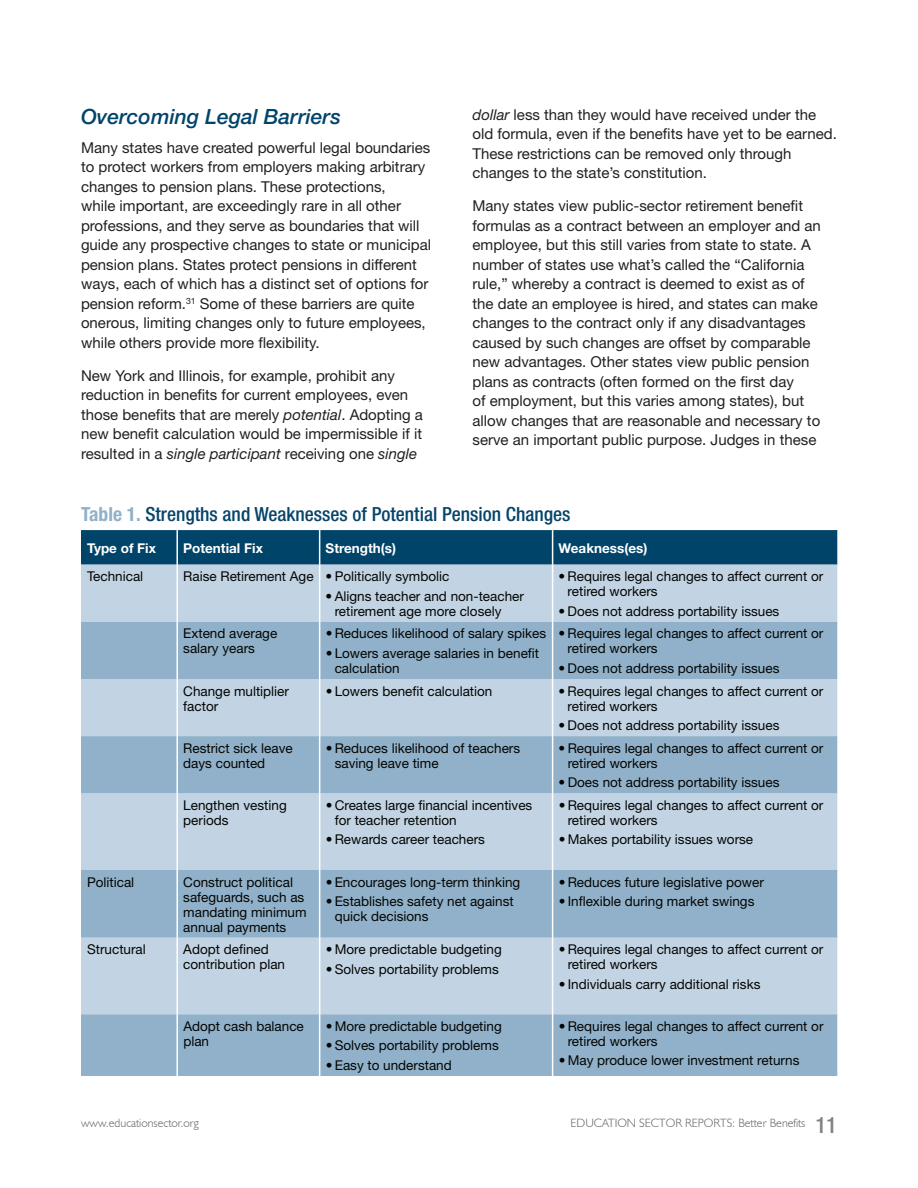
<style>
.page{position:relative;width:918px;height:1188px;background:#fff}
.page>*{position:absolute;margin:0;border:0;box-sizing:border-box;transform-origin:0 0}
.t1{font:500 condensed 22.5px "Helvetica Neue";color:#808285}
.t2{font:italic 500 21px "Helvetica Neue";color:#00446a}
.t3{font:500 condensed 19.5px "Helvetica Neue";color:#064469}
.t4{font:15px/19.5px "Helvetica Neue";color:#231f20}
.t5{font:13.5px/15px "Helvetica Neue";color:#040503}
.t6{font:700 13.5px "Helvetica Neue";color:#fff}
.t7{font:300 12px "Humanist 521 BT";color:#636366}
.s1{font-style:italic}
.s2{font-weight:700;color:#90b1c9}
</style>
<div class="page">
<div style="left:81px;top:530px;width:756px;height:35px;background:#00446a"></div>
<div style="left:81px;top:565px;width:756px;height:57px;background:#c2d4e3"></div>
<svg style="left:81px;top:622px;width:756px;height:454px;background:#a7c1d5"></svg>
<hr style="left:176px;top:530px;width:2px;height:35px;background:#fff">
<hr style="left:319px;top:530px;width:1px;height:35px;background:#fff">
<hr style="left:552px;top:530px;width:1px;height:35px;background:#fff">
<hr style="left:176px;top:565px;width:2px;height:57px;background:#fff">
<hr style="left:319px;top:565px;width:1px;height:57px;background:#fff">
<hr style="left:552px;top:565px;width:1px;height:57px;background:#fff">
<hr style="left:176px;top:622px;width:2px;height:57px;background:#fff">
<hr style="left:319px;top:622px;width:1px;height:57px;background:#fff">
<hr style="left:552px;top:622px;width:1px;height:57px;background:#fff">
<hr style="left:176px;top:679px;width:2px;height:57px;background:#fff">
<hr style="left:319px;top:679px;width:1px;height:57px;background:#fff">
<hr style="left:552px;top:679px;width:1px;height:57px;background:#fff">
<hr style="left:176px;top:736px;width:2px;height:57px;background:#fff">
<hr style="left:319px;top:736px;width:1px;height:57px;background:#fff">
<hr style="left:552px;top:736px;width:1px;height:57px;background:#fff">
<hr style="left:176px;top:793px;width:2px;height:77px;background:#fff">
<hr style="left:319px;top:793px;width:1px;height:77px;background:#fff">
<hr style="left:552px;top:793px;width:1px;height:77px;background:#fff">
<hr style="left:176px;top:870px;width:2px;height:68px;background:#fff">
<hr style="left:319px;top:870px;width:1px;height:68px;background:#fff">
<hr style="left:552px;top:870px;width:1px;height:68px;background:#fff">
<hr style="left:176px;top:938px;width:2px;height:76px;background:#fff">
<hr style="left:319px;top:938px;width:1px;height:76px;background:#fff">
<hr style="left:552px;top:938px;width:1px;height:76px;background:#fff">
<hr style="left:176px;top:1014px;width:2px;height:62px;background:#fff">
<hr style="left:319px;top:1014px;width:1px;height:62px;background:#fff">
<hr style="left:552px;top:1014px;width:1px;height:62px;background:#fff">
<h2 class="t2" style="left:81px;top:105px;width:261px">Overcoming Legal Barriers</h2>
<p class="t4" style="left:81px;top:138px;width:352px">Many states have created powerful legal boundaries to protect workers from employers making arbitrary changes to pension plans. These protections,<br>while important, are exceedingly rare in all other professions, and they serve as boundaries that will guide any prospective changes to state or municipal pension plans. States protect pensions in different ways, each of which has a distinct set of options for pension reform.<sup>31</sup> Some of these barriers are quite onerous, limiting changes only to future employees, while others provide more flexibility.</p>
<p class="t4" style="left:81px;top:366px;width:344px">New York and Illinois, for example, prohibit any reduction in benefits for current employees, even those benefits that are merely <span class="s1">potential</span>. Adopting a new benefit calculation would be impermissible if it resulted in a <span class="s1">single participant</span> receiving one <span class="s1">single</span></p>
<p class="t4" style="left:473px;top:105px;width:366px"><span class="s1">dollar</span> less than they would have received under the old formula, even if the benefits have yet to be earned.<br>These restrictions can be removed only through changes to the state’s constitution.</p>
<p class="t4" style="left:473px;top:196px;width:350px">Many states view public-sector retirement benefit formulas as a contract between an employer and an employee, but this still varies from state to state. A number of states use what’s called the “California rule,” whereby a contract is deemed to exist as of the date an employee is hired, and states can make changes to the contract only if any disadvantages caused by such changes are offset by comparable new advantages. Other states view public pension plans as contracts (often formed on the first day<br>of employment, but this varies among states), but allow changes that are reasonable and necessary to serve an important public purpose. Judges in these</p>
<h3 class="t3" style="left:81px;top:502px;width:491px"><span class="s2">Table 1.</span> Strengths and Weaknesses of Potential Pension Changes</h3>
<p class="t6" style="left:87px;top:539px;width:70px">Type of Fix</p>
<p class="t6" style="left:183px;top:539px;width:81px">Potential Fix</p>
<p class="t6" style="left:326px;top:539px;width:72px">Strength(s)</p>
<p class="t6" style="left:559px;top:539px;width:90px">Weakness(es)</p>
<p class="t5" style="left:87px;top:569px;width:58px">Technical</p>
<p class="t5" style="left:183px;top:569px;width:268px">Raise Retirement Age • Politically symbolic</p>
<p class="t5" style="left:335px;top:588px;width:191px;text-indent:-9px">• Aligns teacher and non-teacher retirement age more closely</p>
<p class="t5" style="left:568px;top:569px;width:257px;text-indent:-9px">• Requires legal changes to affect current or retired workers</p>
<p class="t5" style="left:559px;top:603px;width:222px">• Does not address portability issues</p>
<p class="t5" style="left:183px;top:626px;width:96px">Extend average salary years</p>
<p class="t5" style="left:326px;top:626px;width:222px">• Reduces likelihood of salary spikes</p>
<p class="t5" style="left:335px;top:645px;width:206px;text-indent:-9px">• Lowers average salaries in benefit calculation</p>
<p class="t5" style="left:568px;top:626px;width:257px;text-indent:-9px">• Requires legal changes to affect current or retired workers</p>
<p class="t5" style="left:559px;top:660px;width:222px">• Does not address portability issues</p>
<p class="t5" style="left:183px;top:683px;width:107px">Change multiplier factor</p>
<p class="t5" style="left:326px;top:683px;width:168px">• Lowers benefit calculation</p>
<p class="t5" style="left:568px;top:683px;width:257px;text-indent:-9px">• Requires legal changes to affect current or retired workers</p>
<p class="t5" style="left:559px;top:718px;width:222px">• Does not address portability issues</p>
<p class="t5" style="left:183px;top:740px;width:111px">Restrict sick leave days counted</p>
<p class="t5" style="left:335px;top:740px;width:187px;text-indent:-9px">• Reduces likelihood of teachers saving leave time</p>
<p class="t5" style="left:568px;top:740px;width:257px;text-indent:-9px">• Requires legal changes to affect current or retired workers</p>
<p class="t5" style="left:559px;top:775px;width:222px">• Does not address portability issues</p>
<p class="t5" style="left:183px;top:797px;width:105px">Lengthen vesting periods</p>
<p class="t5" style="left:335px;top:797px;width:199px;text-indent:-9px">• Creates large financial incentives for teacher retention</p>
<p class="t5" style="left:326px;top:832px;width:161px">• Rewards career teachers</p>
<p class="t5" style="left:568px;top:797px;width:257px;text-indent:-9px">• Requires legal changes to affect current or retired workers</p>
<p class="t5" style="left:559px;top:832px;width:196px">• Makes portability issues worse</p>
<p class="t5" style="left:87px;top:874px;width:49px">Political</p>
<p class="t5" style="left:183px;top:874px;width:125px">Construct political safeguards, such as mandating minimum annual payments</p>
<p class="t5" style="left:326px;top:874px;width:196px">• Encourages long-term thinking</p>
<p class="t5" style="left:335px;top:894px;width:181px;text-indent:-9px">• Establishes safety net against quick decisions</p>
<p class="t5" style="left:87px;top:942px;width:60px">Structural</p>
<p class="t5" style="left:183px;top:942px;width:103px">Adopt defined contribution plan</p>
<p class="t5" style="left:326px;top:942px;width:178px">• More predictable budgeting</p>
<p class="t5" style="left:326px;top:961px;width:175px">• Solves portability problems</p>
<p class="t5" style="left:183px;top:1018px;width:122px">Adopt cash balance plan</p>
<p class="t5" style="left:326px;top:1018px;width:178px">• More predictable budgeting</p>
<p class="t5" style="left:326px;top:1038px;width:175px">• Solves portability problems</p>
<p class="t5" style="left:326px;top:1057px;width:128px">• Easy to understand</p>
<p class="t5" style="left:559px;top:874px;width:207px">• Reduces future legislative power</p>
<p class="t5" style="left:559px;top:894px;width:197px">• Inflexible during market swings</p>
<p class="t5" style="left:568px;top:942px;width:257px;text-indent:-9px">• Requires legal changes to affect current or retired workers</p>
<p class="t5" style="left:559px;top:976px;width:203px">• Individuals carry additional risks</p>
<p class="t5" style="left:568px;top:1018px;width:257px;text-indent:-9px">• Requires legal changes to affect current or retired workers</p>
<p class="t5" style="left:559px;top:1053px;width:242px">• May produce lower investment returns</p>
<p class="t7" style="left:81px;top:1116px;width:119px">www.educationsector.org</p>
<p class="t7" style="left:571px;top:1116px;width:236px">EDUCATION SECTOR REPORTS: Better Benefits</p>
<h1 class="t1" style="left:815px;top:1111px;width:23px">11</h1>
</div>
